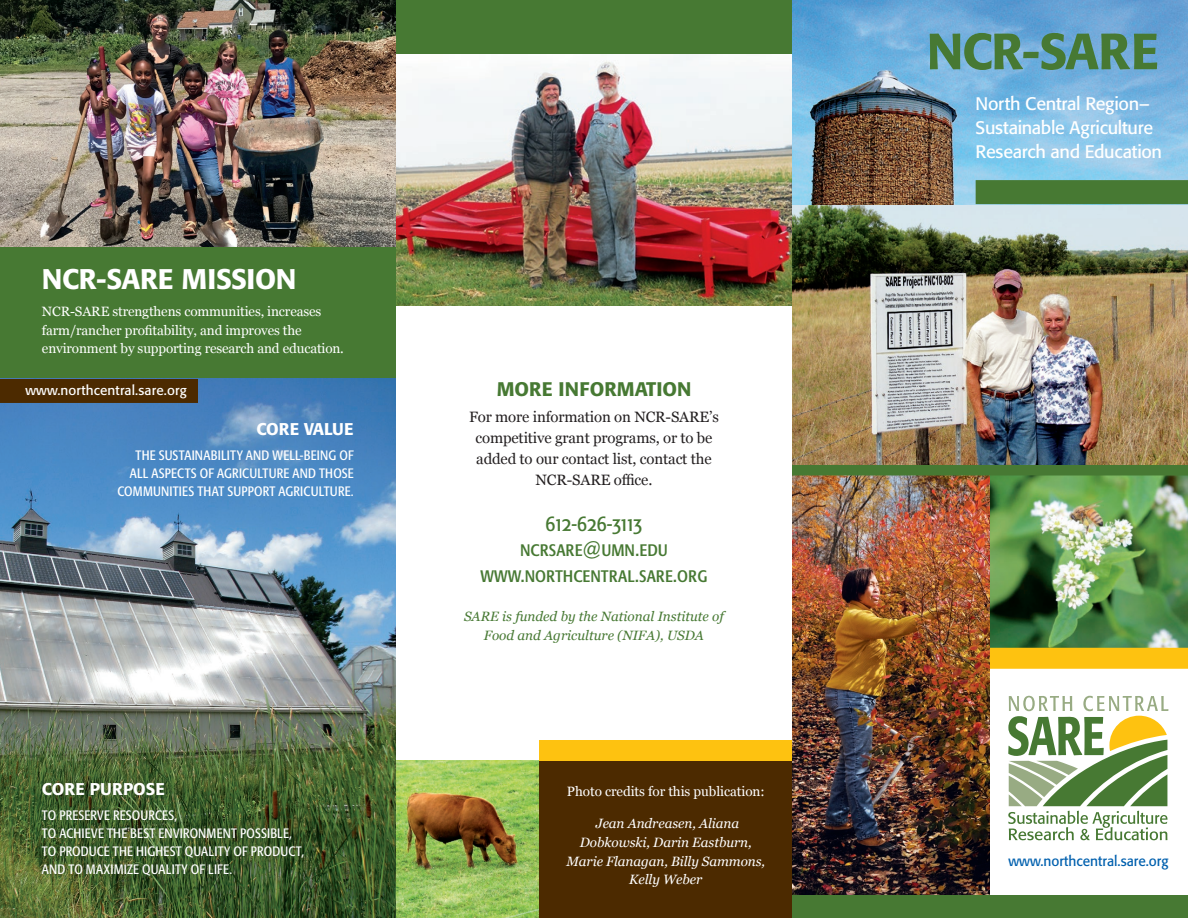
<style>
.page{position:relative;width:1188px;height:918px;background:#fff}
.page>*{position:absolute;margin:0;border:0;box-sizing:border-box;transform-origin:0 0}
.t1{font:500 50.4px "Formata";letter-spacing:-.025em;color:#477933}
.H2_White{font:500 28.2px "Formata";letter-spacing:-.01em;color:#fff}
.Display_text_green{font:21px "Formata Condensed SC";color:#477933}
.H3_Brown_condensed{font:21px "Formata Condensed SC";color:#477933}
.H2_Green{font:500 19.5px "Formata";color:#477933}
.H3_White_thin{font:18px/24px "Formata";letter-spacing:-.02em;color:#fff}
.H3_White_bold{font:500 16.8px "Formata";color:#fff}
.Body_Copy{font:15px/21px "Georgia";letter-spacing:-.01em;color:#231f20;text-align:center}
.t2{font:14.25px "Formata";color:#0160ae;scale:.96 1}
.t3{font:condensed 13.5px/18px "Formata";letter-spacing:.015em;color:#fff}
.Body_Copy-2{font:13.5px/18.8px "Georgia";letter-spacing:-.01em;color:#fff}
.Body_Copy-3{font:italic 13.5px/18.8px "Georgia";letter-spacing:-.005em;color:#fff;text-align:center}
.Display_Italic_Green{font:italic 13.5px/19.5px "Georgia";color:#477933;text-align:center}
.Grant_text{font:13.5px "Georgia";letter-spacing:-.005em;color:#fff}
.t4{font:13.5px "Formata";letter-spacing:.01em;color:#fff}
</style>
<div class="page">
<img style="left:396px;top:54px;width:396px;height:252px">
<img style="left:792px;top:204px;width:396px;height:261px">
<img style="left:396px;top:761px;width:144px;height:157px">
<img style="left:989px;top:476px;width:199px;height:172px">
<div style="left:964px;top:648px;width:224px;height:21px;background:#fec210"></div>
<div style="left:396px;top:0;width:425px;height:54px;background:#477933"></div>
<div style="left:0;top:229px;width:396px;height:162px;background:#477933"></div>
<img style="left:0;top:379px;width:396px;height:539px">
<img style="left:792px;top:0;width:396px;height:204px">
<div style="left:976px;top:180px;width:212px;height:24px;background:#477933"></div>
<div style="left:0;top:379px;width:198px;height:24px;background:#4c2a00"></div>
<svg style="left:1008px;top:696px;width:160px;height:144px"></svg>
<img style="left:0;top:0;width:396px;height:246px">
<img style="left:792px;top:476px;width:197px;height:419px">
<div style="left:792px;top:465px;width:396px;height:11px;background:#477933"></div>
<div style="left:540px;top:761px;width:252px;height:157px;background:#4c2a00"></div>
<div style="left:540px;top:740px;width:252px;height:21px;background:#fec210"></div>
<div style="left:792px;top:895px;width:396px;height:23px;background:#477933"></div>
<p class="H2_White" style="left:42px;top:262px;width:256px">NCR-SARE MISSION</p>
<p class="Body_Copy-2" style="left:42px;top:301px;width:304px">NCR-SARE strengthens communities, increases farm/rancher profitability, and improves the environment by supporting research and education.</p>
<p class="t4" style="left:25px;top:382px;width:163px">www.northcentral.sare.org</p>
<p class="H3_White_bold" style="left:256px;top:419px;width:99px">CORE VALUE</p>
<p class="t3" style="left:117px;top:446px;width:238px;text-align:right">THE SUSTAINABILITY AND WELL-BEING OF<br>ALL ASPECTS OF AGRICULTURE AND THOSE<br>COMMUNITIES THAT SUPPORT AGRICULTURE.</p>
<p class="H3_White_bold" style="left:42px;top:779px;width:124px">CORE PURPOSE</p>
<p class="t3" style="left:42px;top:806px;width:264px">TO PRESERVE RESOURCES,<br>TO ACHIEVE THE BEST ENVIRONMENT POSSIBLE, TO PRODUCE THE HIGHEST QUALITY OF PRODUCT, AND TO MAXIMIZE QUALITY OF LIFE.</p>
<p class="H2_Green" style="left:497px;top:378px;width:196px">MORE INFORMATION</p>
<p class="Body_Copy" style="left:469px;top:406px;width:252px">For more information on NCR-SARE’s competitive grant programs, or to be added to our contact list, contact the<br>NCR-SARE office.</p>
<p class="H3_Brown_condensed" style="left:546px;top:511px;width:98px">612-626-3113</p>
<p class="Display_text_green" style="left:520px;top:536px;width:149px">ncrsare@umn.edu</p>
<p class="Display_text_green" style="left:481px;top:562px;width:228px">www.northcentral.sare.org</p>
<p class="Display_Italic_Green" style="left:464px;top:606px;width:261px">SARE is funded by the National Institute of<br>Food and Agriculture (NIFA), USDA</p>
<p class="Grant_text" style="left:567px;top:781px;width:199px">Photo credits for this publication:</p>
<p class="Body_Copy-3" style="left:567px;top:814px;width:200px">Jean Andreasen, Aliana<br>Dobkowski, Darin Eastburn,<br>Marie Flanagan, Billy Sammons,<br>Kelly Weber</p>
<p class="t1" style="left:927px;top:21px;width:234px">NCR-SARE</p>
<p class="H3_White_thin" style="left:976px;top:91px;width:188px">North Central Region–<br>Sustainable Agriculture<br>Research and Education</p>
<p class="t2" style="left:1008px;top:852px;width:168px">www.northcentral.sare.org</p>
</div>
